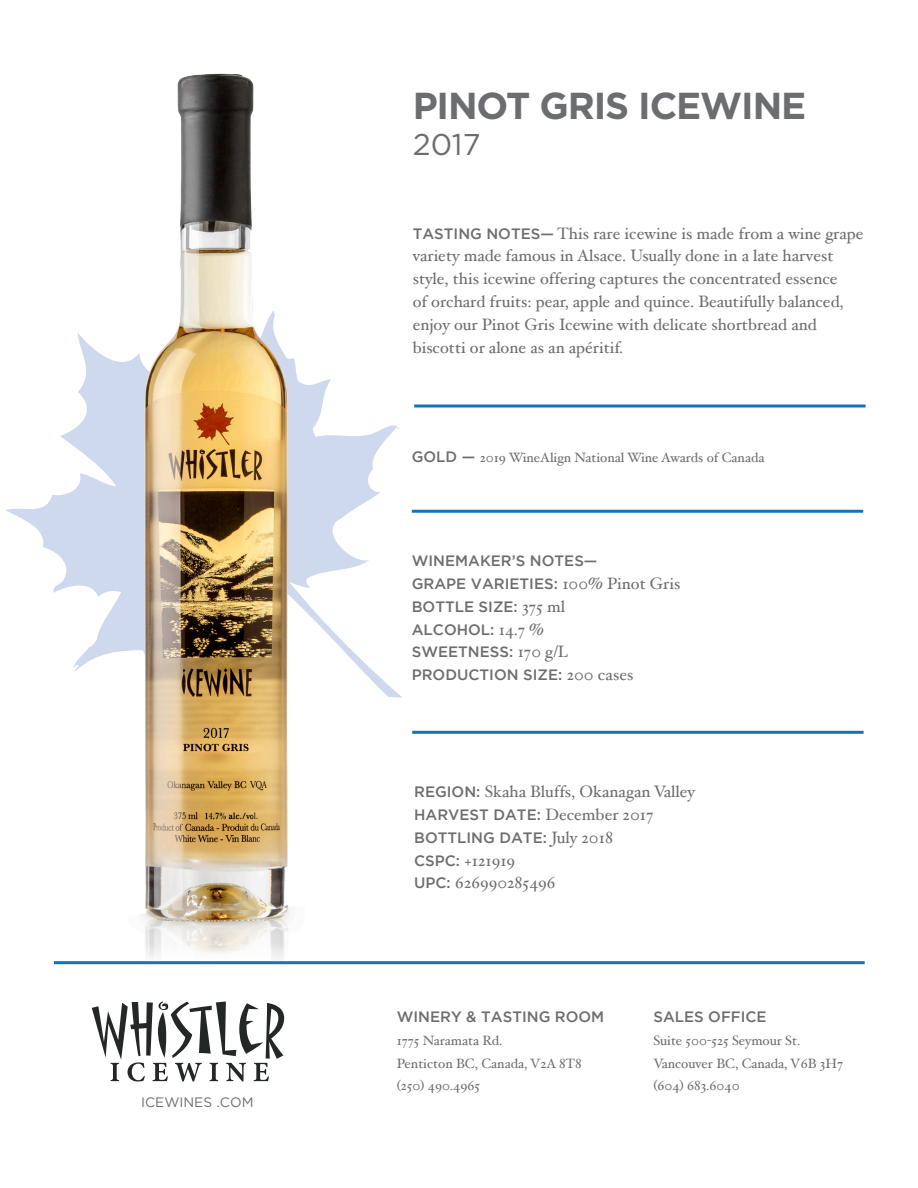
<style>
.page{position:relative;width:918px;height:1188px;background:#fff}
.page>*{position:absolute;margin:0;border:0;box-sizing:border-box;transform-origin:0 0}
.t1{font:700 37.5px "Gotham";letter-spacing:-.03em;color:#6c6d70}
.t2{font:30px "Gotham";color:#6c6d70}
.t3{font:16.5px/22.8px "Hoefler Text";color:#6c6d70}
.t4{font:500 15px/22.8px "Gotham";color:#6c6d70}
.t5{font:13.65px "Gotham";color:#6c6d70}
.t6{font:13.5px/22.8px "Hoefler Text";color:#6c6d70}
.s1{font-family:"Gotham";font-weight:500;font-size:15px}
.s2{font-family:"Hoefler Text";font-weight:400;font-size:16.5px}
</style>
<div class="page">
<svg style="left:6px;top:333px;width:396px;height:365px"></svg>
<img style="left:118px;top:73px;width:187px;height:885px">
<div style="left:414px;top:405px;width:452px;height:3px;border:2px solid #1074bc"></div>
<div style="left:412px;top:731px;width:452px;height:3px;border:2px solid #1074bc"></div>
<div style="left:54px;top:961px;width:811px;height:3px;border:2px solid #1074bc"></div>
<div style="left:412px;top:510px;width:451px;height:3px;border:2px solid #1074bc"></div>
<svg style="left:92px;top:1001px;width:192px;height:81px"></svg>
<p class="t5" style="left:141px;top:1094px;width:114px">ICEWINES .COM</p>
<p class="t1" style="left:413px;top:84px;width:395px">PINOT GRIS ICEWINE</p>
<p class="t2" style="left:413px;top:127px;width:69px">2017</p>
<p class="t3" style="left:413px;top:222px;width:452px"><span class="s1">TASTING NOTES—</span> This rare icewine is made from a wine grape variety made famous in Alsace. Usually done in a late harvest style, this icewine offering captures the concentrated essence<br>of orchard fruits: pear, apple and quince. Beautifully balanced, enjoy our Pinot Gris Icewine with delicate shortbread and biscotti or alone as an apéritif.</p>
<p class="t6" style="left:412px;top:446px;width:354px"><span class="s1">GOLD —</span> 2019 WineAlign National Wine Awards of Canada</p>
<p class="t4" style="left:412px;top:549px;width:270px">WINEMAKER’S NOTES—<br>GRAPE VARIETIES: <span class="s2">100% Pinot Gris</span></p>
<p class="t4" style="left:412px;top:595px;width:155px">BOTTLE SIZE: <span class="s2">375 ml<br></span>ALCOHOL: <span class="s2">14.7 %</span></p>
<p class="t4" style="left:412px;top:640px;width:158px">SWEETNESS: <span class="s2">170 g/L</span></p>
<p class="t4" style="left:412px;top:663px;width:223px">PRODUCTION SIZE: <span class="s2">200 cases</span></p>
<p class="t3" style="left:414px;top:780px;width:282px"><span class="s1">REGION:</span> Skaha Bluffs, Okanagan Valley</p>
<p class="t4" style="left:414px;top:803px;width:241px">HARVEST DATE: <span class="s2">December 2017</span></p>
<p class="t4" style="left:414px;top:826px;width:200px">BOTTLING DATE: <span class="s2">July 2018</span></p>
<p class="t3" style="left:414px;top:848px;width:103px"><span class="s1">CSPC:</span> +121919</p>
<p class="t3" style="left:414px;top:871px;width:143px"><span class="s1">UPC:</span> 626990285496</p>
<p class="t4" style="left:397px;top:1005px;width:209px">WINERY &amp; TASTING ROOM</p>
<p class="t6" style="left:397px;top:1029px;width:107px">1775 Naramata Rd.</p>
<p class="t6" style="left:397px;top:1051px;width:186px">Penticton BC, Canada, V2A 8T8 (250) 490.4965</p>
<p class="t4" style="left:653px;top:1005px;width:115px">SALES OFFICE</p>
<p class="t6" style="left:653px;top:1029px;width:149px">Suite 500-525 Seymour St.</p>
<p class="t6" style="left:653px;top:1051px;width:191px">Vancouver BC, Canada, V6B 3H7 (604) 683.6040</p>
</div>
